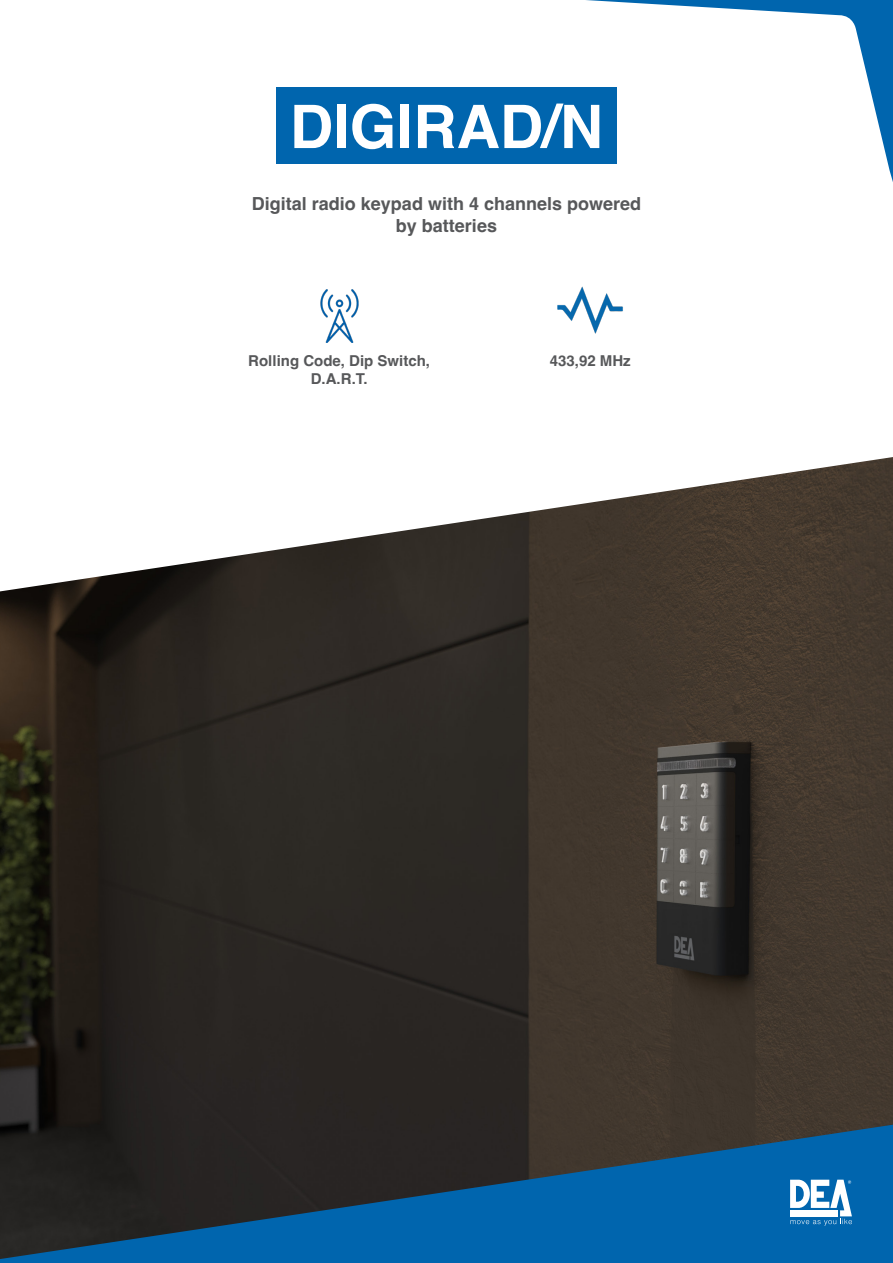
<style>
.page{position:relative;width:893px;height:1263px;background:#fff}
.page>*{position:absolute;margin:0;border:0;box-sizing:border-box;transform-origin:0 0}
.t1{font:700 60px "Helvetica";color:#fff}
.SOTTOTITOLI{font:700 18px "Helvetica";color:#57585a}
.t2{font:700 15px/18px "Helvetica";color:#57585a;text-align:center}
</style>
<div class="page">
<div style="left:0;top:1084px;width:893px;height:179px;background:#0065ae"></div>
<img style="left:320px;top:290px;width:39px;height:52px">
<img style="left:0;top:457px;width:893px;height:802px">
<img style="left:557px;top:286px;width:66px;height:48px">
<svg style="left:586px;top:0;width:307px;height:182px"></svg>
<svg style="left:790px;top:1180px;width:62px;height:45px"></svg>
<div style="left:276px;top:87px;width:341px;height:77px;background:#0065ae"></div>
<p class="t1" style="left:290px;top:90px;width:315px">DIGIRAD/N</p>
<p class="SOTTOTITOLI" style="left:252px;top:193px;width:391px">Digital radio keypad with 4 channels powered</p>
<p class="SOTTOTITOLI" style="left:396px;top:215px;width:103px">by batteries</p>
<p class="t2" style="left:248px;top:354px;width:183px">Rolling Code, Dip Switch,<br>D.A.R.T.</p>
<p class="t2" style="left:550px;top:354px;width:82px">433,92 MHz</p>
</div>
